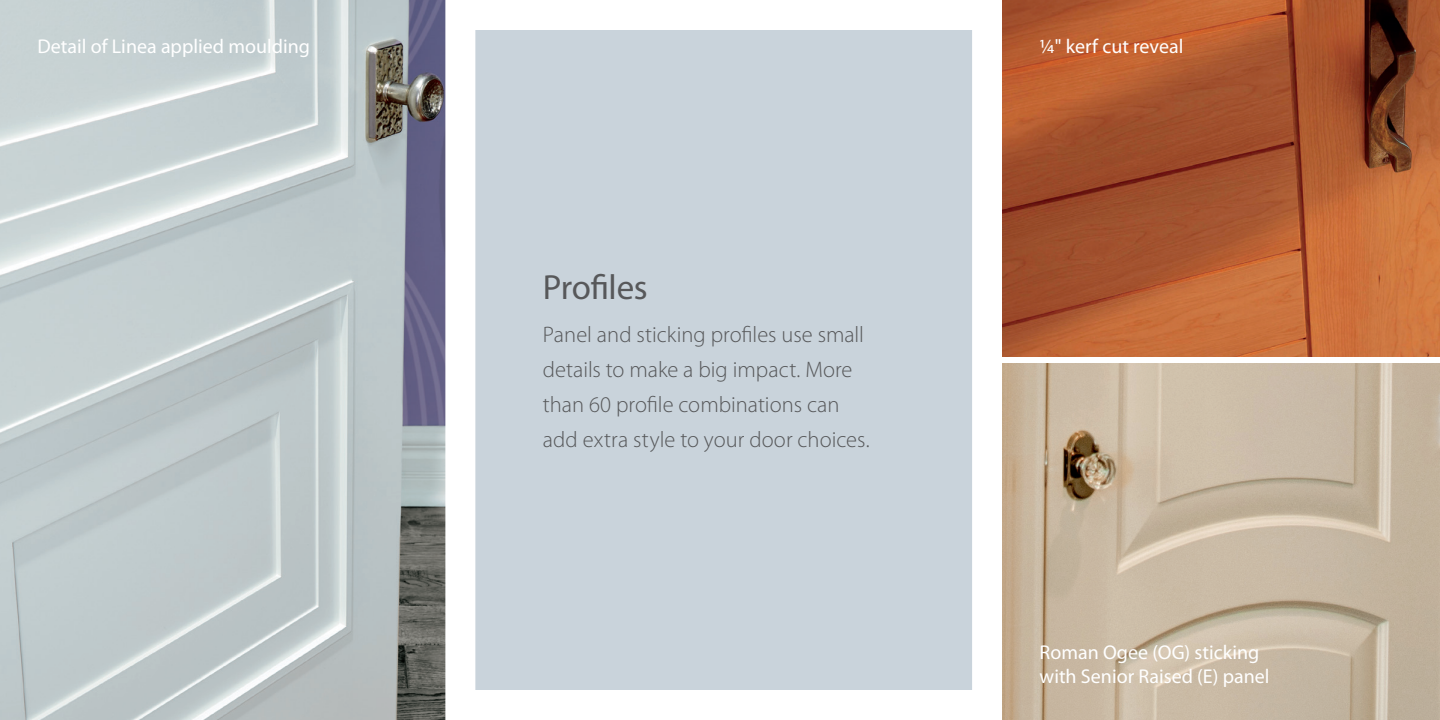
<style>
.page{position:relative;width:1440px;height:720px;background:#fff}
.page>*{position:absolute;margin:0;border:0;box-sizing:border-box;transform-origin:0 0}
.Option_heading{font:35px "Myriad Pro";letter-spacing:-.01em;color:#57585a}
._80__body_text{font:300 22.5px/35px "Myriad Pro";color:#57585a}
.Image_caption{font:20px/24px "Myriad Pro";color:#fff}
</style>
<div class="page">
<img style="left:0;top:0;width:445px;height:720px">
<div style="left:460px;top:15px;width:527px;height:690px;background:#c9d3db"></div>
<div style="left:445px;top:0;width:557px;height:720px;border:30px solid #fff"></div>
<img style="left:1002px;top:0;width:438px;height:356px">
<img style="left:1002px;top:364px;width:438px;height:356px">
<p class="Image_caption" style="left:38px;top:33px;width:274px">Detail of Linea applied moulding</p>
<p class="Option_heading" style="left:543px;top:266px;width:106px">Profiles</p>
<p class="_80__body_text" style="left:543px;top:317px;width:328px">Panel and sticking profiles use small details to make a big impact. More than 60 profile combinations can add extra style to your door choices.</p>
<p class="Image_caption" style="left:1040px;top:33px;width:145px">1/4" kerf cut reveal</p>
<p class="Image_caption" style="left:1040px;top:639px;width:231px">Roman Ogee (OG) sticking with Senior Raised (E) panel</p>
</div>
